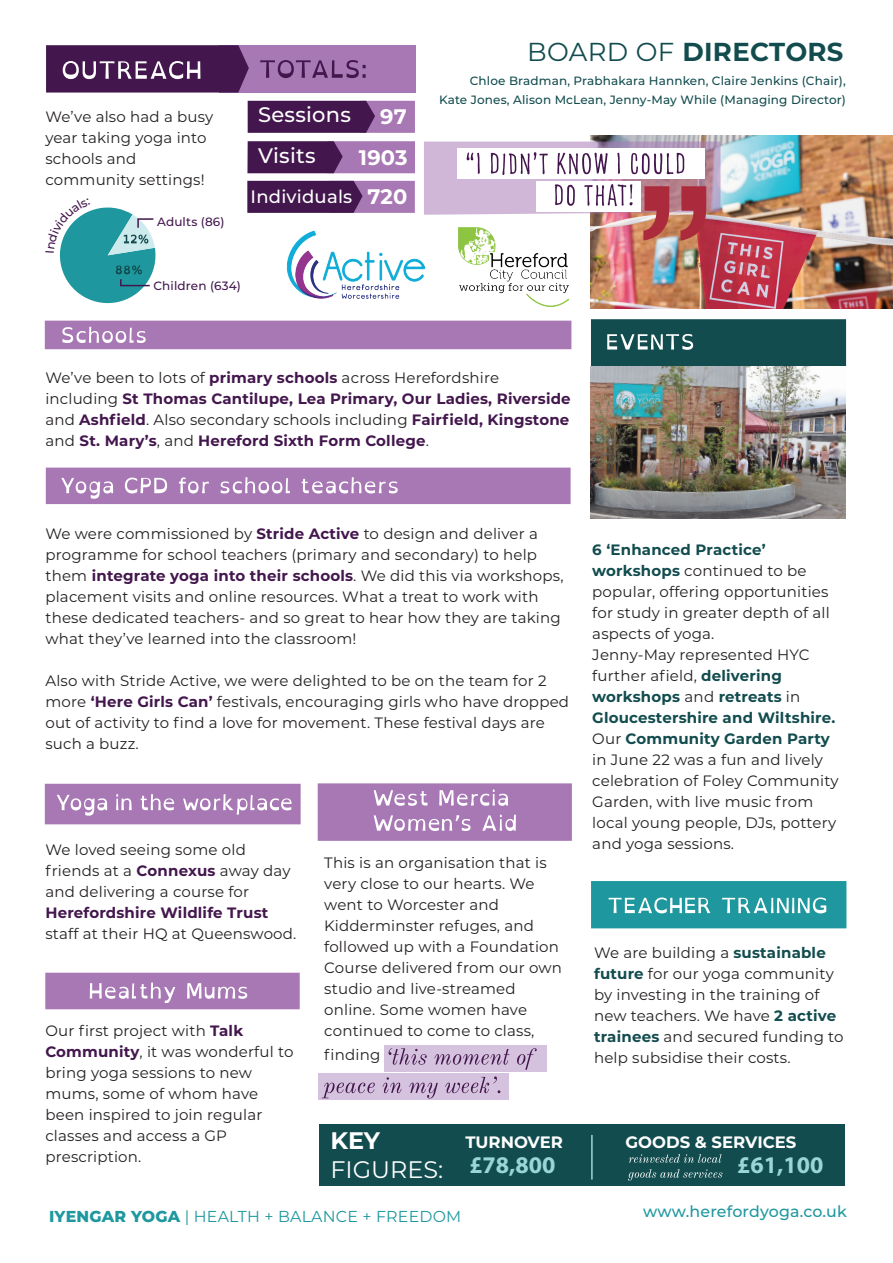
<style>
.page{position:relative;width:893px;height:1263px;background:#fff}
.page>*{position:absolute;margin:0;border:0;box-sizing:border-box;transform-origin:0 0}
.t1{font:700 25.95px "Montserrat";letter-spacing:.01em;color:#124c4e}
.t2{font:700 24px "Myriad Pro";color:#9ad6d8}
.t3{font:23.85px "Montserrat";color:#fff}
.t4{font:700 23.85px "Montserrat";color:#fff}
.t5{font:500 21px "Montserrat";letter-spacing:.01em;color:#fff}
.t6{font:700 21px "Montserrat";letter-spacing:.01em;color:#fff}
.t7{font:500 18px "Montserrat";letter-spacing:.01em;color:#fff}
.t8{font:700 16.5px "Montserrat";color:#fff}
.t9{font:15.75px "Montserrat";letter-spacing:.01em;color:#1e989e}
.t10{font:500 15.75px "Montserrat";letter-spacing:.01em;color:#1e989e}
.t11{font:15px/21px "Montserrat";letter-spacing:.01em;color:#231f20}
.t12{font:700 15px/21px "Montserrat";letter-spacing:.01em;color:#43174d}
.t13{font:500 12px/19.5px "Montserrat";letter-spacing:.01em;color:#124c4e;text-align:right}
.t14{font:500 12px "Montserrat";letter-spacing:.01em;color:#43174d}
.s1{font-weight:700;font-size:21px}
.s2{font-weight:400}
.s3{font-weight:400;color:#231f20}
.s4{font-weight:700;color:#43174d}
.s5{font-weight:800}
.s6{font-weight:700;color:#124c4e}
</style>
<div class="page">
<div style="left:219px;top:45px;width:196px;height:48px;background:#a778b4"></div>
<svg style="left:46px;top:45px;width:203px;height:48px;background:#573061"></svg>
<div style="left:45px;top:321px;width:526px;height:28px;background:#a778b4"></div>
<svg style="left:45px;top:784px;width:256px;height:40px;background:#b085bb"></svg>
<svg style="left:45px;top:973px;width:255px;height:36px;background:#ae83ba"></svg>
<svg style="left:318px;top:783px;width:254px;height:58px;background:#af85bb"></svg>
<svg style="left:46px;top:468px;width:525px;height:36px;background:#ad82b9"></svg>
<svg style="left:248px;top:101px;width:167px;height:32px;background:#5e3169"></svg>
<svg style="left:247px;top:141px;width:168px;height:32px;background:#72457d"></svg>
<svg style="left:247px;top:181px;width:168px;height:32px;background:#653970"></svg>
<svg style="left:260px;top:60px;width:106px;height:18px"></svg>
<img style="left:459px;top:241px;width:110px;height:66px">
<img style="left:286px;top:230px;width:140px;height:69px">
<svg style="left:591px;top:319px;width:255px;height:48px;background:#1f5557"></svg>
<svg style="left:591px;top:881px;width:255px;height:47px;background:#32a1a6"></svg>
<div style="left:319px;top:1124px;width:525px;height:62px;background:#124c4e"></div>
<hr style="left:591px;top:1135px;width:2px;height:44px;background:#9ad6d8">
<svg style="left:629px;top:1154px;width:92px;height:9px"></svg>
<svg style="left:628px;top:1169px;width:94px;height:12px"></svg>
<img style="left:591px;top:136px;width:302px;height:173px">
<img style="left:591px;top:367px;width:254px;height:151px">
<div style="left:384px;top:1045px;width:163px;height:26px;background:#d5c2de"></div>
<div style="left:318px;top:1074px;width:191px;height:26px;background:#d5c2de"></div>
<svg style="left:424px;top:142px;width:296px;height:99px"></svg>
<svg style="left:389px;top:1048px;width:38px;height:17px"></svg>
<svg style="left:434px;top:1049px;width:76px;height:16px"></svg>
<svg style="left:517px;top:1048px;width:20px;height:22px"></svg>
<svg style="left:322px;top:1082px;width:53px;height:16px"></svg>
<svg style="left:383px;top:1077px;width:19px;height:16px"></svg>
<svg style="left:409px;top:1082px;width:29px;height:16px"></svg>
<svg style="left:445px;top:1076px;width:55px;height:17px"></svg>
<svg style="left:59px;top:207px;width:97px;height:97px"></svg>
<p class="t11" style="left:45px;top:105px;width:169px">We’ve also had a busy year taking yoga into schools and community settings!</p>
<p class="t14" style="left:157px;top:213px;width:69px">Adults (86)</p>
<h3 class="t5" style="left:258px;top:100px;width:94px">Sessions</h3>
<h3 class="t6" style="left:380px;top:101px;width:28px">97</h3>
<h3 class="t5" style="left:258px;top:141px;width:59px">Visits</h3>
<h3 class="t6" style="left:359px;top:142px;width:50px">1903</h3>
<p class="t7" style="left:251px;top:184px;width:158px">Individuals <span class="s1">720</span></p>
<p class="t14" style="left:153px;top:278px;width:89px">Children (634)</p>
<h1 class="t1" style="left:527px;top:33px;width:318px"><span class="s2">BOARD OF</span> DIRECTORS</h1>
<p class="t13" style="left:439px;top:70px;width:408px">Chloe Bradman, Prabhakara Hannken, Claire Jenkins (Chair),<br>Kate Jones, Alison McLean, Jenny-May While (Managing Director)</p>
<p class="t12" style="left:45px;top:366px;width:527px"><span class="s3">We’ve been to lots of</span> primary schools <span class="s3">across Herefordshire including</span> St Thomas Cantilupe, Lea Primary, Our Ladies, Riverside <span class="s3">and</span> Ashfield<span class="s3">. Also secondary schools including</span> Fairfield, Kingstone <span class="s3">and</span> St. Mary’s<span class="s3">, and</span> Hereford Sixth Form College<span class="s3">.</span></p>
<p class="t11" style="left:45px;top:523px;width:520px">We were commissioned by <span class="s4">Stride Active</span> to design and deliver a programme for school teachers (primary and secondary) to help them <span class="s4">integrate yoga into their schools</span>. We did this via workshops, placement visits and online resources. What a treat to work with these dedicated teachers- and so great to hear how they are taking what they’ve learned into the classroom!</p>
<p class="t11" style="left:45px;top:670px;width:525px">Also with Stride Active, we were delighted to be on the team for 2 more <span class="s4">‘Here Girls Can’</span> festivals, encouraging girls who have dropped out of activity to find a love for movement. These festival days are such a buzz.</p>
<p class="t11" style="left:45px;top:838px;width:247px">We loved seeing some old friends at a <span class="s4">Connexus</span> away day and delivering a course for</p>
<p class="t12" style="left:45px;top:901px;width:224px">Herefordshire Wildlife Trust</p>
<p class="t11" style="left:45px;top:922px;width:252px">staff at their HQ at Queenswood.</p>
<p class="t11" style="left:45px;top:1020px;width:250px">Our first project with <span class="s4">Talk<br>Community</span>, it was wonderful to bring yoga sessions to new mums, some of whom have been inspired to join regular classes and access a GP prescription.</p>
<p class="t11" style="left:324px;top:851px;width:239px">This is an organisation that is very close to our hearts. We went to Worcester and<br>Kidderminster refuges, and followed up with a Foundation<br>Course delivered from our own studio and live-streamed online. Some women have continued to come to class,</p>
<p class="t11" style="left:324px;top:1043px;width:58px">finding</p>
<h3 class="t4" style="left:330px;top:1123px;width:51px">KEY</h3>
<h3 class="t3" style="left:330px;top:1153px;width:114px">FIGURES:</h3>
<p class="t8" style="left:466px;top:1130px;width:99px">TURNOVER</p>
<h2 class="t2" style="left:469px;top:1149px;width:88px">£78,800</h2>
<p class="t9" style="left:49px;top:1205px;width:414px"><span class="s5">IYENGAR YOGA</span> | HEALTH + BALANCE + FREEDOM</p>
<p class="t11" style="left:592px;top:538px;width:248px"><span class="s6">6 ‘Enhanced Practice’ workshops</span> continued to be popular, offering opportunities for study in greater depth of all aspects of yoga.<br>Jenny-May represented HYC further afield, <span class="s6">delivering workshops</span> and <span class="s6">retreats</span> in<br><span class="s6">Gloucestershire and Wiltshire.<br></span>Our <span class="s6">Community Garden Party </span>in June 22 was a fun and lively celebration of Foley Community<br>Garden, with live music from local young people, DJs, pottery and yoga sessions.</p>
<p class="t11" style="left:594px;top:941px;width:251px">We are building a <span class="s6">sustainable future</span> for our yoga community by investing in the training of new teachers. We have <span class="s6">2 active trainees</span> and secured funding to help subsidise their costs.</p>
<p class="t8" style="left:625px;top:1130px;width:172px">GOODS &amp; SERVICES</p>
<h2 class="t2" style="left:737px;top:1150px;width:88px">£61,100</h2>
<p class="t10" style="left:643px;top:1200px;width:205px">www.herefordyoga.co.uk</p>
</div>
